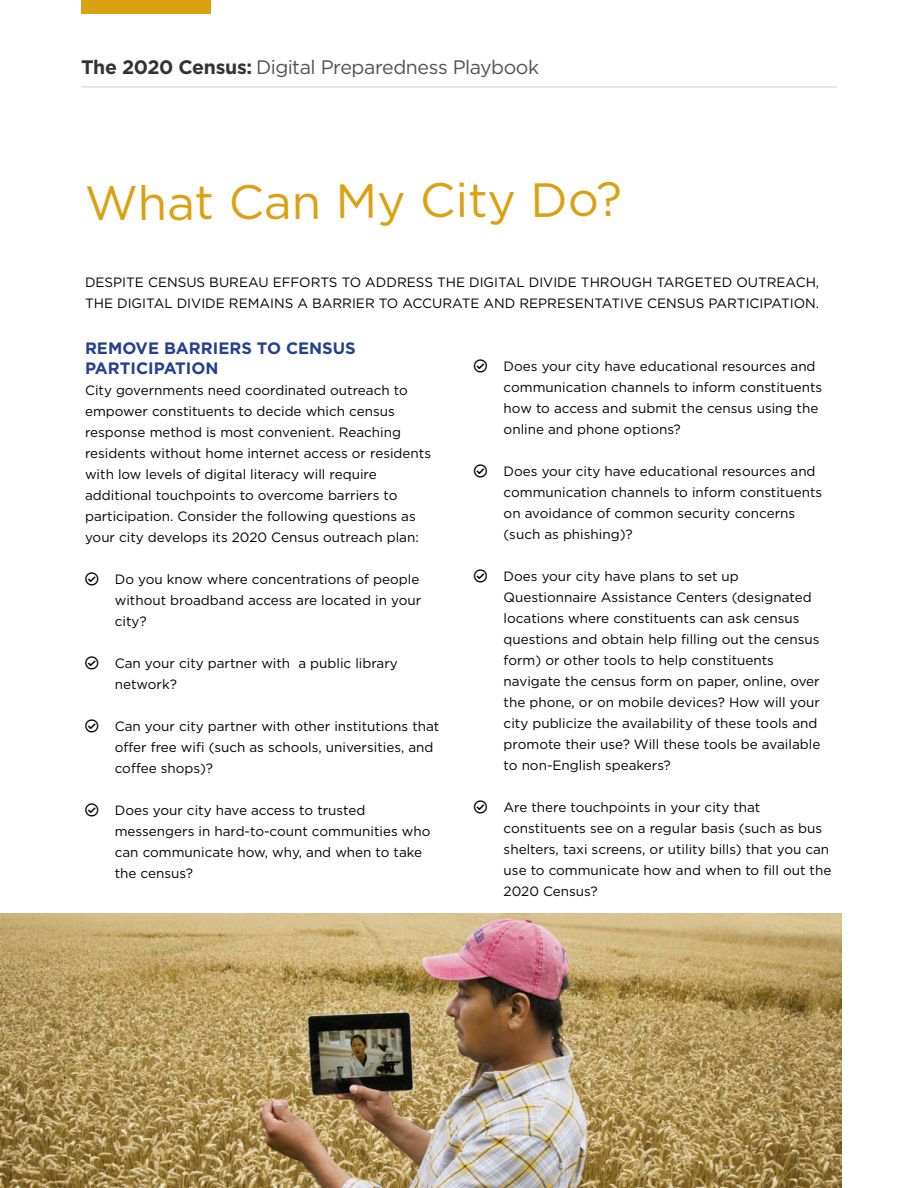
<style>
.page{position:relative;width:918px;height:1188px;background:#fff}
.page>*{position:absolute;margin:0;border:0;box-sizing:border-box;transform-origin:0 0}
.t1{font:48px "Gotham";letter-spacing:-.01em;color:#dba111}
.t2{font:19.5px "Gotham";letter-spacing:-.025em;color:#525252}
.t3{font:700 16.5px/19.8px "Gotham";color:#25408f}
.t4{font:13.5px/21px "Gotham";color:#000}
.s1{font-weight:700;color:#343333}
</style>
<div class="page">
<div style="left:81px;top:0;width:130px;height:14px;background:#dba111"></div>
<hr style="left:81px;top:87px;width:756px;height:1px;background:#cdcdcc">
<img style="left:0;top:914px;width:842px;height:274px">
<h2 class="t2" style="left:81px;top:55px;width:460px"><span class="s1">The 2020 Census:</span> Digital Preparedness Playbook</h2>
<h1 class="t1" style="left:85px;top:170px;width:539px">What Can My City Do?</h1>
<p class="t4" style="left:85px;top:271px;width:736px">DESPITE CENSUS BUREAU EFFORTS TO ADDRESS THE DIGITAL DIVIDE THROUGH TARGETED OUTREACH,<br>THE DIGITAL DIVIDE REMAINS A BARRIER TO ACCURATE AND REPRESENTATIVE CENSUS PARTICIPATION.</p>
<p class="t3" style="left:85px;top:338px;width:272px">REMOVE BARRIERS TO CENSUS<br>PARTICIPATION</p>
<p class="t4" style="left:85px;top:380px;width:348px">City governments need coordinated outreach to empower constituents to decide which census response method is most convenient. Reaching residents without home internet access or residents with low levels of digital literacy will require additional touchpoints to overcome barriers to participation. Consider the following questions as your city develops its 2020 Census outreach plan:</p>
<p class="t4" style="left:115px;top:569px;width:308px">Do you know where concentrations of people without broadband access are located in your city?</p>
<p class="t4" style="left:115px;top:653px;width:285px">Can your city partner with a public library network?</p>
<p class="t4" style="left:115px;top:716px;width:326px">Can your city partner with other institutions that offer free wifi (such as schools, universities, and coffee shops)?</p>
<p class="t4" style="left:115px;top:800px;width:317px">Does your city have access to trusted messengers in hard-to-count communities who can communicate how, why, and when to take the census?</p>
<p class="t4" style="left:504px;top:355px;width:320px">Does your city have educational resources and communication channels to inform constituents how to access and submit the census using the online and phone options?</p>
<p class="t4" style="left:504px;top:460px;width:320px">Does your city have educational resources and communication channels to inform constituents on avoidance of common security concerns (such as phishing)?</p>
<p class="t4" style="left:504px;top:565px;width:318px">Does your city have plans to set up Questionnaire Assistance Centers (designated locations where constituents can ask census questions and obtain help filling out the census form) or other tools to help constituents navigate the census form on paper, online, over the phone, or on mobile devices? How will your city publicize the availability of these tools and promote their use? Will these tools be available to non-English speakers?</p>
<p class="t4" style="left:504px;top:796px;width:329px">Are there touchpoints in your city that constituents see on a regular basis (such as bus shelters, taxi screens, or utility bills) that you can use to communicate how and when to fill out the 2020 Census?</p>
</div>
